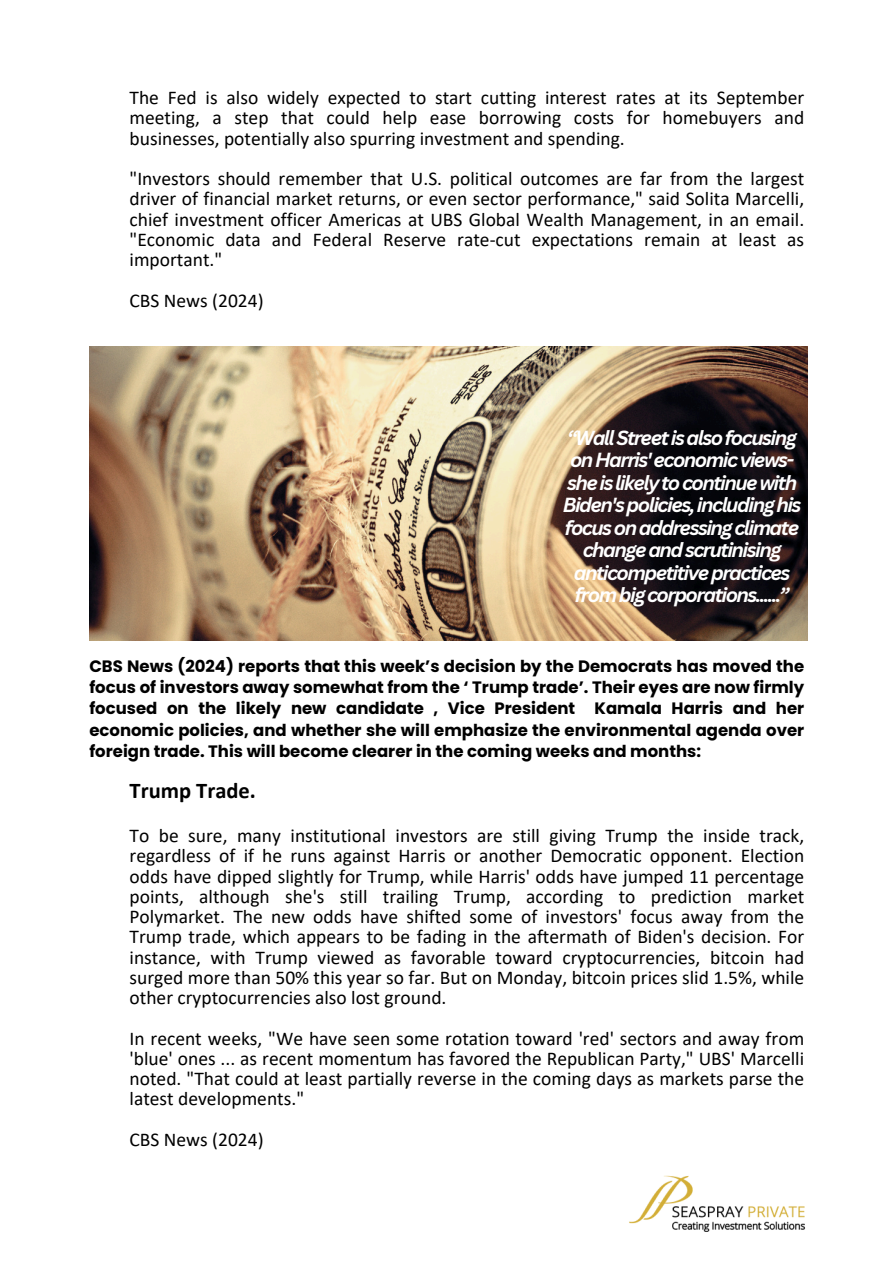
<style>
.page{position:relative;width:894px;height:1264px;background:#fff}
.page>*{position:absolute;margin:0;border:0;box-sizing:border-box;transform-origin:0 0}
.t1{font:700 22.5px "Calibri";color:#000}
.t2{font:italic 700 19.8px/22.5px "Canva Sans";letter-spacing:-.075em;color:#fff;text-align:center}
.t3{font:19.5px/20.2px "Calibri";color:#000;text-align:justify}
.t4{font:700 16.5px/21.3px "Poppins";color:#000;text-align:justify}
</style>
<div class="page">
<img style="left:89px;top:346px;width:718px;height:295px">
<img style="left:629px;top:1175px;width:176px;height:57px">
<h1 class="t3" style="left:129px;top:89px;width:676px">The Fed is also widely expected to start cutting interest rates at its September meeting, a step that could help ease borrowing costs for homebuyers and businesses, potentially also spurring investment and spending.</h1>
<h3 class="t3" style="left:129px;top:170px;width:676px">"Investors should remember that U.S. political outcomes are far from the largest driver of financial market returns, or even sector performance," said Solita Marcelli, chief investment officer Americas at UBS Global Wealth Management, in an email. "Economic data and Federal Reserve rate-cut expectations remain at least as important."</h3>
<h3 class="t3" style="left:129px;top:291px;width:135px">CBS News (2024)</h3>
<p class="t2" style="left:562px;top:426px;width:240px">“Wall Street is also focusing on Harris' economic views&shy;she is likely to continue with<br>Biden's policies, including his focus on addressing climate change and scrutinising anticompetitive practices from big corporations......”</p>
<p class="t4" style="left:89px;top:655px;width:716px">CBS News (2024) reports that this week’s decision by the Democrats has moved the focus of investors away somewhat from the ‘ Trump trade’. Their eyes are now firmly focused on the likely new candidate , Vice President Kamala Harris and her economic policies, and whether she will emphasize the environmental agenda over foreign trade. This will become clearer in the coming weeks and months:</p>
<h3 class="t1" style="left:129px;top:781px;width:128px">Trump Trade.</h3>
<p class="t3" style="left:129px;top:827px;width:676px">To be sure, many institutional investors are still giving Trump the inside track, regardless of if he runs against Harris or another Democratic opponent. Election odds have dipped slightly for Trump, while Harris' odds have jumped 11 percentage points, although she's still trailing Trump, according to prediction market Polymarket. The new odds have shifted some of investors' focus away from the Trump trade, which appears to be fading in the aftermath of Biden's decision. For instance, with Trump viewed as favorable toward cryptocurrencies, bitcoin had surged more than 50% this year so far. But on Monday, bitcoin prices slid 1.5%, while other cryptocurrencies also lost ground.</p>
<p class="t3" style="left:129px;top:1029px;width:676px">In recent weeks, "We have seen some rotation toward 'red' sectors and away from 'blue' ones ... as recent momentum has favored the Republican Party," UBS' Marcelli noted. "That could at least partially reverse in the coming days as markets parse the latest developments."</p>
<h2 class="t3" style="left:129px;top:1130px;width:135px">CBS News (2024)</h2>
</div>
